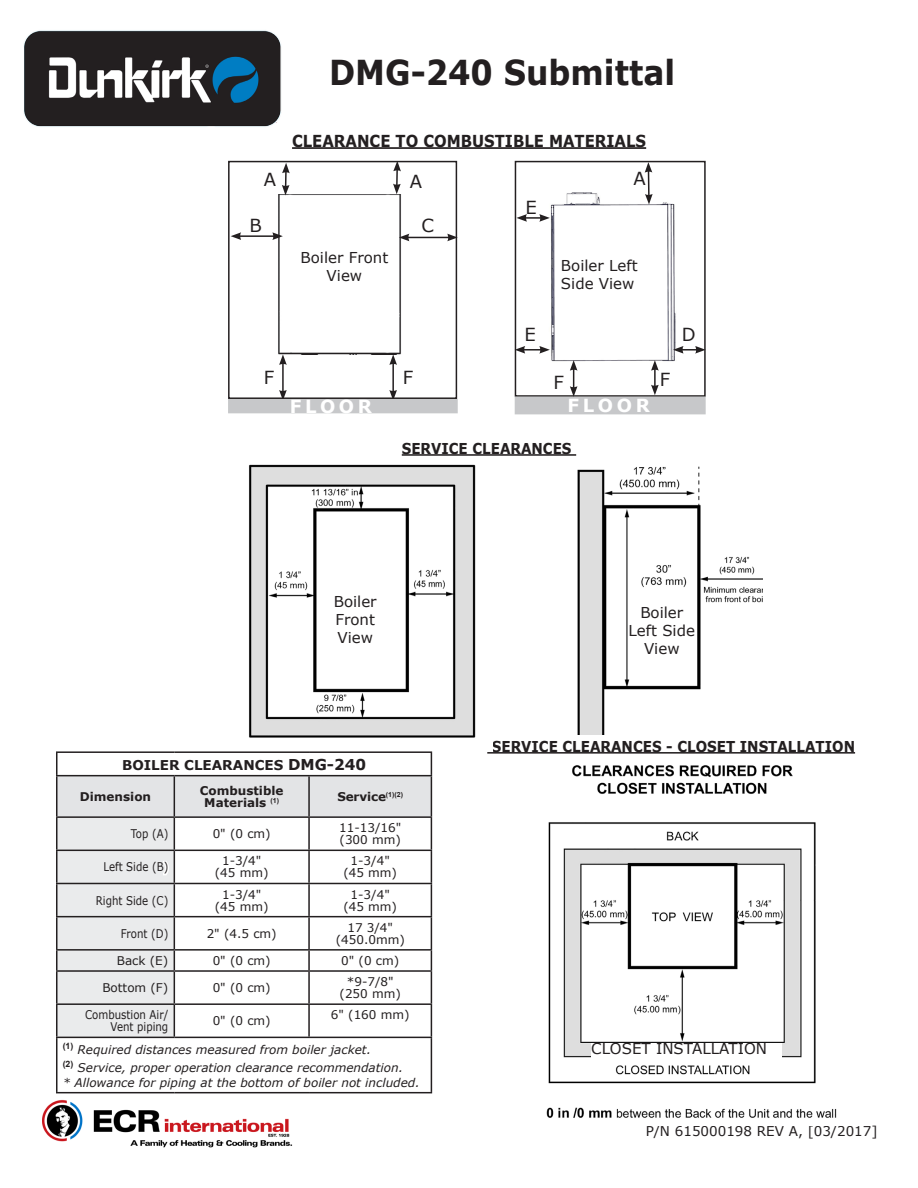
<style>
.page{position:relative;width:918px;height:1188px;background:#fff}
.page>*{position:absolute;margin:0;border:0;box-sizing:border-box;transform-origin:0 0}
.t1{font:700 34.35px "Verdana";color:#231f20;scale:.92 1}
.t2{font:18px "Verdana";color:#231f20}
.t3{font:700 18px "Verdana";letter-spacing:.2em;color:#fff}
.figure_caption{font:700 16.5px "Verdana";color:#231f20;scale:.9 1}
.t4{font:15px/18px "Verdana";color:#231f20;text-align:center}
.figure_caption-2{font:700 15px "Verdana";color:#231f20;scale:.9 1}
.t5{font:13.5px "Verdana";color:#231f20}
.Important{font:700 13.5px "Verdana";color:#231f20}
.Normal_Cell{font:12px/12px "Verdana";color:#231f20;text-align:center}
.t6{font:italic 12px "Verdana";color:#231f20}
.Normal_Cell-2{font:12px/12px "Verdana";color:#231f20;text-align:right;scale:.85 1}
.t7{font:700 12px "Verdana";color:#231f20}
.s1{font-size:15px}
</style>
<div class="page">
<img style="left:43px;top:1100px;width:250px;height:48px">
<hr style="left:292px;top:147px;width:354px;height:2px;background:#231f20">
<img style="left:546px;top:765px;width:291px;height:353px">
<hr style="left:487px;top:752px;width:368px;height:2px;background:#231f20">
<div style="left:591px;top:1043px;width:191px;height:16px;background:#fff"></div>
<div style="left:228px;top:161px;width:229px;height:238px;border:2px solid #231f20"></div>
<img style="left:278px;top:194px;width:136px;height:161px">
<svg style="left:393px;top:161px;width:8px;height:33px"></svg>
<hr style="left:407px;top:237px;width:43px;height:1px;background:#231f20">
<svg style="left:399px;top:234px;width:10px;height:7px"></svg>
<svg style="left:447px;top:234px;width:11px;height:7px"></svg>
<hr style="left:392px;top:363px;width:2px;height:29px;background:#231f20">
<svg style="left:389px;top:354px;width:8px;height:11px"></svg>
<svg style="left:389px;top:390px;width:8px;height:9px"></svg>
<hr style="left:282px;top:363px;width:2px;height:29px;background:#231f20">
<svg style="left:279px;top:390px;width:8px;height:9px"></svg>
<svg style="left:279px;top:354px;width:8px;height:11px"></svg>
<hr style="left:239px;top:235px;width:36px;height:2px;background:#231f20">
<svg style="left:231px;top:232px;width:10px;height:8px"></svg>
<svg style="left:272px;top:232px;width:11px;height:8px"></svg>
<div style="left:228px;top:399px;width:230px;height:14px;background:#c7c8ca"></div>
<svg style="left:282px;top:163px;width:8px;height:32px"></svg>
<div style="left:515px;top:161px;width:191px;height:236px;border:2px solid #231f20"></div>
<img style="left:550px;top:193px;width:126px;height:169px">
<svg style="left:516px;top:214px;width:34px;height:8px"></svg>
<hr style="left:648px;top:170px;width:2px;height:26px;background:#231f20">
<svg style="left:645px;top:194px;width:8px;height:10px"></svg>
<svg style="left:645px;top:162px;width:7px;height:11px"></svg>
<svg style="left:515px;top:346px;width:35px;height:8px"></svg>
<svg style="left:673px;top:346px;width:33px;height:8px"></svg>
<div style="left:515px;top:397px;width:191px;height:17px;background:#c7c8ca"></div>
<svg style="left:651px;top:360px;width:8px;height:35px"></svg>
<svg style="left:570px;top:360px;width:7px;height:37px"></svg>
<img style="left:249px;top:464px;width:227px;height:274px">
<img style="left:577px;top:466px;width:185px;height:269px">
<hr style="left:56px;top:751px;width:118px;height:2px;background:#231f20">
<hr style="left:174px;top:751px;width:135px;height:2px;background:#231f20">
<hr style="left:309px;top:751px;width:123px;height:2px;background:#231f20">
<hr style="left:56px;top:1037px;width:118px;height:1px;background:#231f20">
<hr style="left:56px;top:1038px;width:1px;height:54px;background:#231f20">
<hr style="left:174px;top:1037px;width:135px;height:1px;background:#231f20">
<hr style="left:309px;top:1037px;width:123px;height:1px;background:#231f20">
<hr style="left:431px;top:1038px;width:1px;height:54px;background:#231f20">
<hr style="left:56px;top:1092px;width:118px;height:1px;background:#231f20">
<hr style="left:174px;top:1092px;width:135px;height:1px;background:#231f20">
<hr style="left:309px;top:1092px;width:123px;height:1px;background:#231f20">
<svg style="left:56px;top:753px;width:376px;height:284px"></svg>
<hr style="left:402px;top:454px;width:174px;height:2px;background:#231f20">
<img style="left:24px;top:30px;width:257px;height:97px">
<h1 class="t1" style="left:329px;top:48px;width:378px">DMG-240 Submittal</h1>
<p class="t2" style="left:264px;top:167px;width:14px">A</p>
<p class="figure_caption" style="left:292px;top:129px;width:395px">CLEARANCE TO COMBUSTIBLE MATERIALS</p>
<p class="t2" style="left:410px;top:169px;width:14px">A</p>
<p class="t2" style="left:525px;top:195px;width:13px">E</p>
<p class="t2" style="left:634px;top:166px;width:14px">A</p>
<p class="t2" style="left:250px;top:213px;width:14px">B</p>
<p class="t2" style="left:421px;top:213px;width:14px">C</p>
<p class="t4" style="left:301px;top:248px;width:89px">Boiler Front<br>View</p>
<p class="t2" style="left:264px;top:365px;width:12px">F</p>
<p class="t2" style="left:403px;top:365px;width:12px">F</p>
<p class="t3" style="left:290px;top:393px;width:84px">FLOOR</p>
<p class="t4" style="left:561px;top:256px;width:78px;text-align:left">Boiler Left<br>Side View</p>
<p class="t2" style="left:525px;top:323px;width:13px">E</p>
<p class="t2" style="left:682px;top:323px;width:15px">D</p>
<p class="t2" style="left:553px;top:371px;width:12px">F</p>
<p class="t2" style="left:660px;top:367px;width:12px">F</p>
<p class="t3" style="left:568px;top:392px;width:84px">FLOOR</p>
<p class="figure_caption-2" style="left:402px;top:438px;width:190px">SERVICE CLEARANCES</p>
<p class="t4" style="left:334px;top:592px;width:44px;text-align:justify">Boiler Front View</p>
<p class="t4" style="left:629px;top:603px;width:68px">Boiler<br>Left Side<br>View</p>
<p class="figure_caption-2" style="left:492px;top:736px;width:405px">SERVICE CLEARANCES - CLOSET INSTALLATION</p>
<p class="Important" style="left:122px;top:755px;width:245px">BOILER CLEARANCES <span class="s1">DMG-240</span></p>
<p class="t7" style="left:80px;top:788px;width:73px">Dimension</p>
<p class="t7" style="left:200px;top:782px;width:85px">Combustible</p>
<p class="t7" style="left:204px;top:794px;width:76px">Materials <sup>(1)</sup></p>
<p class="t7" style="left:337px;top:788px;width:67px">Service<sup>(1)(2)</sup></p>
<p class="Normal_Cell-2" style="left:131px;top:828px;width:46px">Top (A)</p>
<p class="Normal_Cell" style="left:213px;top:828px;width:60px">0" (0 cm)</p>
<p class="Normal_Cell" style="left:339px;top:822px;width:64px;text-align:left">11-13/16" (300 mm)</p>
<p class="Normal_Cell-2" style="left:103px;top:861px;width:78px">Left Side (B)</p>
<p class="Normal_Cell" style="left:215px;top:855px;width:55px">1-3/4" (45 mm)</p>
<p class="Normal_Cell" style="left:343px;top:855px;width:55px">1-3/4" (45 mm)</p>
<p class="Normal_Cell-2" style="left:96px;top:894px;width:87px">Right Side (C)</p>
<p class="Normal_Cell" style="left:215px;top:888px;width:55px">1-3/4" (45 mm)</p>
<p class="Normal_Cell" style="left:343px;top:888px;width:55px">1-3/4" (45 mm)</p>
<p class="Normal_Cell-2" style="left:121px;top:927px;width:57px">Front (D)</p>
<p class="Normal_Cell" style="left:207px;top:927px;width:72px">2" (4.5 cm)</p>
<p class="Normal_Cell" style="left:336px;top:921px;width:71px">17 3/4" (450.0mm)</p>
<p class="Normal_Cell" style="left:117px;top:955px;width:53px">Back (E)</p>
<p class="Normal_Cell" style="left:213px;top:955px;width:60px">0" (0 cm)</p>
<p class="Normal_Cell" style="left:341px;top:955px;width:60px">0" (0 cm)</p>
<p class="Normal_Cell" style="left:102px;top:982px;width:67px">Bottom (F)</p>
<p class="Normal_Cell" style="left:213px;top:982px;width:60px">0" (0 cm)</p>
<p class="Normal_Cell" style="left:340px;top:976px;width:63px">*9-7/8" (250 mm)</p>
<p class="Normal_Cell-2" style="left:85px;top:1009px;width:99px">Combustion Air/<br>Vent piping</p>
<p class="Normal_Cell" style="left:213px;top:1015px;width:60px">0" (0 cm)</p>
<p class="Normal_Cell" style="left:331px;top:1009px;width:80px">6" (160 mm)</p>
<p class="t6" style="left:63px;top:1042px;width:310px"><sup>(1)</sup> Required distances measured from boiler jacket.</p>
<p class="t6" style="left:63px;top:1060px;width:342px"><sup>(2)</sup> Service, proper operation clearance recommendation.</p>
<p class="t6" style="left:63px;top:1074px;width:358px">* Allowance for piping at the bottom of boiler not included.</p>
<p class="t4" style="left:591px;top:1040px;width:177px">CLOSET INSTALLATION</p>
<p class="t5" style="left:646px;top:1122px;width:233px">P/N 615000198 REV A, [03/2017]</p>
</div>
